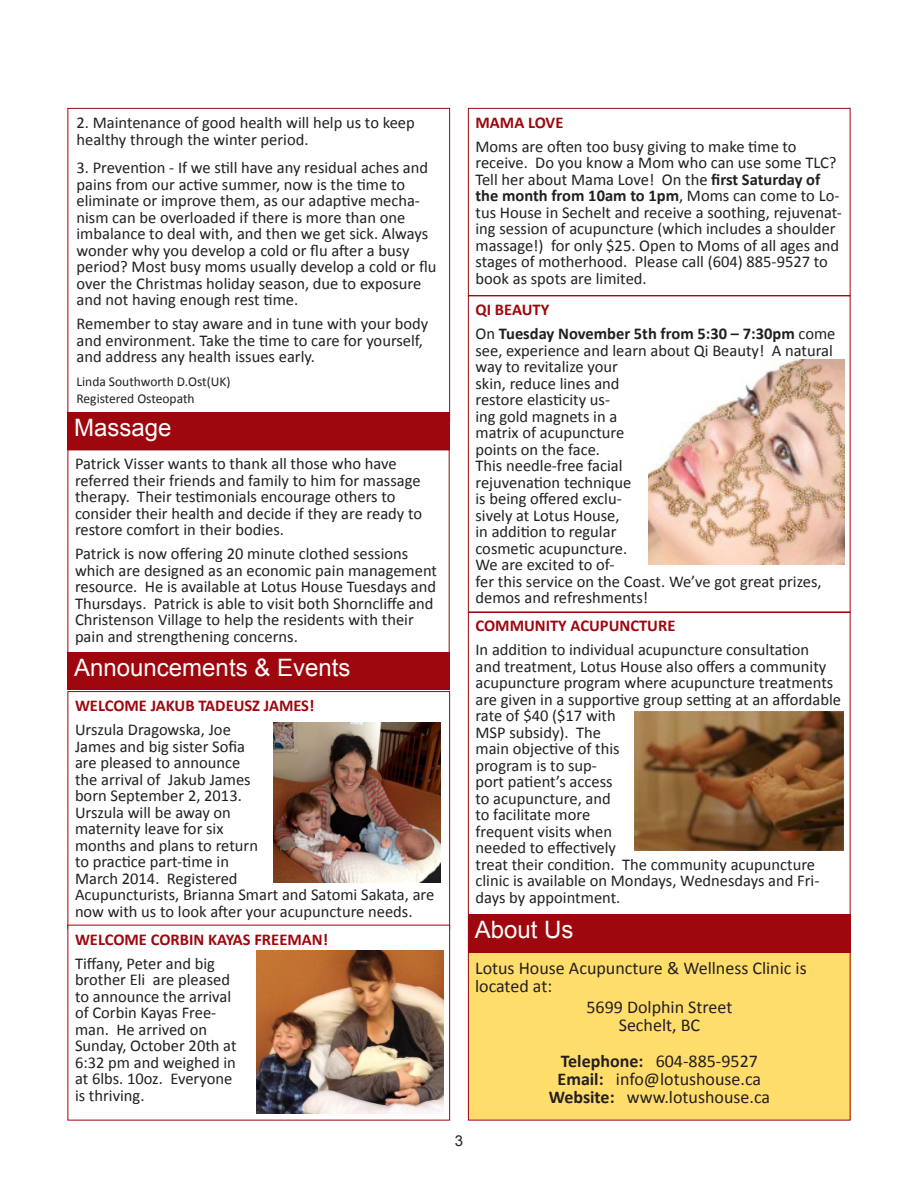
<style>
.page{position:relative;width:918px;height:1188px;background:#fff}
.page>*{position:absolute;margin:0;border:0;box-sizing:border-box;transform-origin:0 0}
.t1{font:24px "Arial";color:#fff}
.t2{font:18px/18px "Calibri";color:#231f20}
.t3{font:16.5px/16.5px "Calibri";color:#231f20}
.t4{font:700 16.5px "Calibri";color:#9d070d}
.t5{font:15px "Arial";color:#231f20}
.t6{font:13.5px "Calibri";color:#231f20}
.s1{font-weight:700}
</style>
<div class="page">
<div style="left:68px;top:108px;width:382px;height:315px;background:#fff;border:1px solid #9d070d"></div>
<img style="left:273px;top:722px;width:168px;height:161px">
<div style="left:468px;top:108px;width:382px;height:188px;border:1px solid #9d070d"></div>
<img style="left:256px;top:950px;width:187px;height:164px">
<img style="left:648px;top:360px;width:197px;height:204px">
<img style="left:635px;top:712px;width:209px;height:138px">
<div style="left:68px;top:412px;width:382px;height:38px;background:#9d070d"></div>
<div style="left:468px;top:914px;width:382px;height:43px;background:#9d070d"></div>
<div style="left:68px;top:652px;width:382px;height:38px;background:#9d070d"></div>
<div style="left:468px;top:953px;width:382px;height:167px;background:#ffdd6b"></div>
<p class="t3" style="left:76px;top:115px;width:340px">2. Maintenance of good health will help us to keep healthy through the winter period.</p>
<p class="t3" style="left:76px;top:160px;width:361px">3. Prevention - If we still have any residual aches and pains from our active summer, now is the time to eliminate or improve them, as our adaptive mecha&shy;nism can be overloaded if there is more than one imbalance to deal with, and then we get sick. Always wonder why you develop a cold or flu after a busy period? Most busy moms usually develop a cold or flu over the Christmas holiday season, due to exposure and not having enough rest time.</p>
<p class="t3" style="left:76px;top:316px;width:353px">Remember to stay aware and in tune with your body and environment. Take the time to care for yourself, and address any health issues early.</p>
<p class="t6" style="left:76px;top:373px;width:156px">Linda Southworth D.Ost(UK)</p>
<p class="t6" style="left:76px;top:390px;width:120px">Registered Osteopath</p>
<p class="t1" style="left:74px;top:412px;width:99px">Massage</p>
<p class="t3" style="left:75px;top:456px;width:349px">Patrick Visser wants to thank all those who have referred their friends and family to him for massage therapy. Their testimonials encourage others to consider their health and decide if they are ready to restore comfort in their bodies.</p>
<p class="t3" style="left:75px;top:546px;width:364px">Patrick is now offering 20 minute clothed sessions which are designed as an economic pain management resource. He is available at Lotus House Tuesdays and Thursdays. Patrick is able to visit both Shorncliffe and Christenson Village to help the residents with their pain and strengthening concerns.</p>
<p class="t1" style="left:74px;top:652px;width:278px">Announcements &amp; Events</p>
<p class="t4" style="left:75px;top:695px;width:241px">WELCOME JAKUB TADEUSZ JAMES!</p>
<p class="t3" style="left:75px;top:721px;width:361px">Urszula Dragowska, Joe<br>James and big sister Sofia<br>are pleased to announce<br>the arrival of Jakub James<br>born September 2, 2013.<br>Urszula will be away on<br>maternity leave for six<br>months and plans to return<br>to practice part-time in<br>March 2014. Registered<br>Acupuncturists, Brianna Smart and Satomi Sakata, are now with us to look after your acupuncture needs.</p>
<p class="t4" style="left:75px;top:929px;width:255px">WELCOME CORBIN KAYAS FREEMAN!</p>
<p class="t3" style="left:75px;top:955px;width:142px">Tiffany, Peter and big</p>
<p class="t3" style="left:75px;top:971px;width:163px">brother Eli are pleased to announce the arrival of Corbin Kayas Free&shy;man. He arrived on<br>Sunday, October 20th at<br>6:32 pm and weighed in at 6lbs. 10oz. Everyone is thriving.</p>
<p class="t4" style="left:476px;top:112px;width:89px">MAMA LOVE</p>
<p class="t3" style="left:476px;top:138px;width:368px">Moms are often too busy giving to make time to receive. Do you know a Mom who can use some TLC?<br>Tell her about Mama Love! On the <span class="s1">first Saturday of the month from 10am to 1pm</span>, Moms can come to Lo&shy;tus House in Sechelt and receive a soothing, rejuvenat&shy;ing session of acupuncture (which includes a shoulder massage!) for only $25. Open to Moms of all ages and stages of motherhood. Please call (604) 885-9527 to book as spots are limited.</p>
<p class="t4" style="left:476px;top:299px;width:75px">QI BEAUTY</p>
<p class="t3" style="left:476px;top:326px;width:361px">On <span class="s1">Tuesday November 5th from 5:30 – 7:30pm</span> come see, experience and learn about Qi Beauty! A natural way to revitalize your<br>skin, reduce lines and<br>restore elasticity us-<br>ing gold magnets in a<br>matrix of acupuncture<br>points on the face.<br>This needle-free facial<br>rejuvenation technique<br>is being offered exclu-<br>sively at Lotus House,<br>in addition to regular<br>cosmetic acupuncture.<br>We are excited to of-<br>fer this service on the Coast. We’ve got great prizes, demos and refreshments!</p>
<p class="t4" style="left:476px;top:615px;width:201px">COMMUNITY ACUPUNCTURE</p>
<p class="t3" style="left:476px;top:642px;width:367px">In addition to individual acupuncture consultation<br>and treatment, Lotus House also offers a community acupuncture program where acupuncture treatments are given in a supportive group setting at an affordable rate of $40 ($17 with<br>MSP subsidy). The<br>main objective of this<br>program is to sup-<br>port patient’s access<br>to acupuncture, and<br>to facilitate more<br>frequent visits when<br>needed to effectively<br>treat their condition. The community acupuncture clinic is available on Mondays, Wednesdays and Fri&shy;days by appointment.</p>
<p class="t1" style="left:475px;top:914px;width:100px">About Us</p>
<p class="t2" style="left:475px;top:959px;width:333px">Lotus House Acupuncture &amp; Wellness Clinic is located at:</p>
<p class="t2" style="left:586px;top:998px;width:148px">5699 Dolphin Street</p>
<p class="t2" style="left:619px;top:1016px;width:83px">Sechelt, BC</p>
<p class="t2" style="left:561px;top:1052px;width:199px"><span class="s1">Telephone:</span> 604-885-9527</p>
<p class="t2" style="left:558px;top:1070px;width:205px"><span class="s1">Email:</span> info@lotushouse.ca</p>
<p class="t2" style="left:549px;top:1088px;width:223px"><span class="s1">Website:</span> www.lotushouse.ca</p>
<p class="t5" style="left:455px;top:1131px;width:10px">3</p>
</div>
